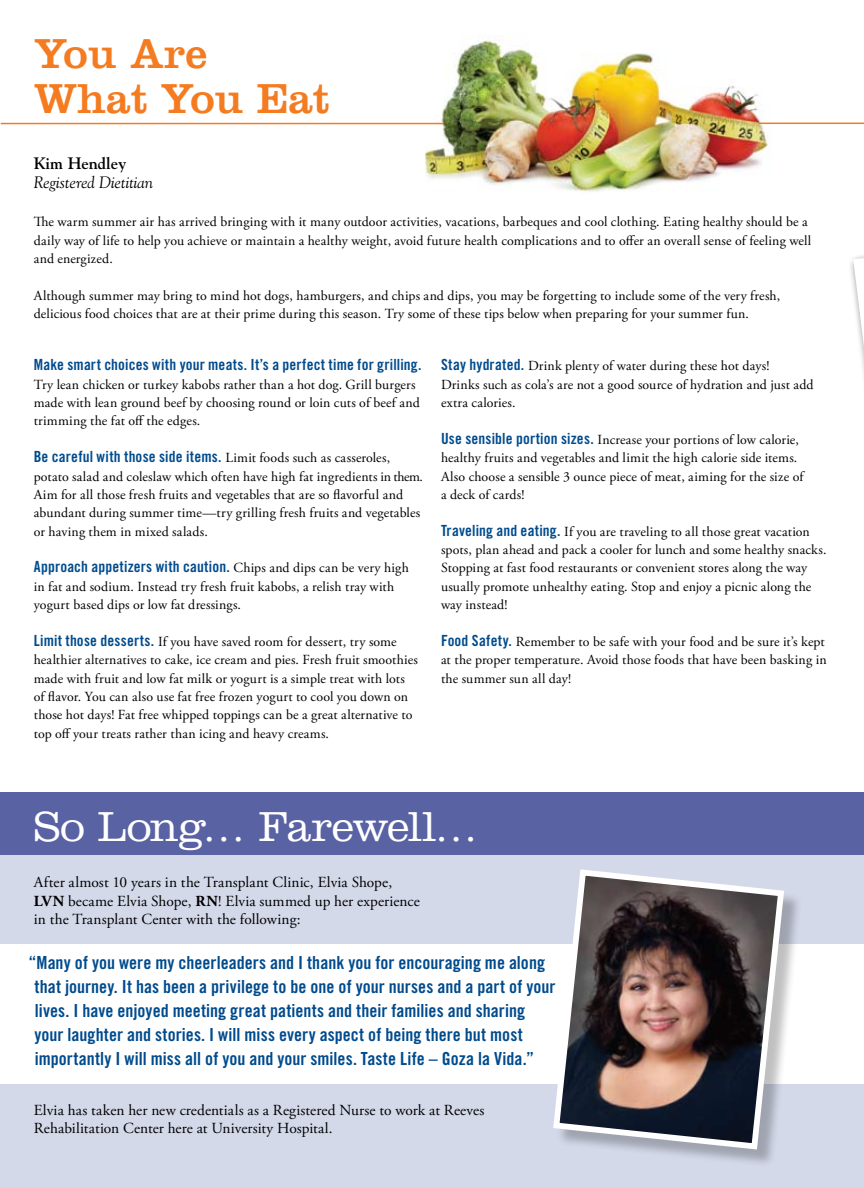
<style>
.page{position:relative;width:864px;height:1188px;background:#fff}
.page>*{position:absolute;margin:0;border:0;box-sizing:border-box;transform-origin:0 0}
.t1{font:43.5px/45px "Clarendon";color:#f47b20}
.t2{font:300 43.5px "Clarendon";letter-spacing:-.02em;color:#fff}
.t3{font:18px/24px "Trade Gothic Bold Cond Twenty";letter-spacing:.005em;color:#004b8d}
.t4{font:italic 16.5px "Goudy Old Style BT";color:#000}
.t5{font:700 16.5px "Goudy";color:#000}
.t6{font:15.3px/18.3px "Adobe Garamond Pro";letter-spacing:.005em;color:#000}
.t7{font:15.3px "Trade Gothic Bold Cond Twenty";letter-spacing:.015em;color:#004b8d}
.t8{font:13.8px/18.3px "Adobe Garamond Pro";letter-spacing:.01em;color:#000}
.s1{font-family:"Adobe Garamond Pro";font-size:13.8px;color:#000}
.s2{font-family:"Trade Gothic Bold Cond Twenty";font-size:15.3px;color:#004b8d}
.s3{font-weight:700}
</style>
<div class="page">
<div style="left:0;top:854px;width:864px;height:334px;background:#d4d9ea"></div>
<div style="left:0;top:792px;width:864px;height:63px;background:#5962a3"></div>
<img style="left:408px;top:40px;width:373px;height:152px">
<div style="left:0;top:944px;width:864px;height:139px;background:#fff"></div>
<div style="left:555px;top:872px;width:247px;height:295px;background:#000;opacity:.25"></div>
<svg style="left:550px;top:869px;width:237px;height:284px"></svg>
<hr style="left:759px;top:123px;width:105px;height:1px;background:#f47b20">
<hr style="left:1px;top:123px;width:442px;height:1px;background:#f47b20">
<svg style="left:850px;top:255px;width:14px;height:119px"></svg>
<h1 class="t1" style="left:34px;top:30px;width:297px">You Are<br>What You Eat</h1>
<p class="t5" style="left:34px;top:153px;width:94px">Kim Hendley</p>
<p class="t4" style="left:34px;top:172px;width:121px">Registered Dietitian</p>
<p class="t8" style="left:34px;top:213px;width:779px">The warm summer air has arrived bringing with it many outdoor activities, vacations, barbeques and cool clothing. Eating healthy should be a daily way of life to help you achieve or maintain a healthy weight, avoid future health complications and to offer an overall sense of feeling well and energized.</p>
<p class="t8" style="left:34px;top:287px;width:748px">Although summer may bring to mind hot dogs, hamburgers, and chips and dips, you may be forgetting to include some of the very fresh, delicious food choices that are at their prime during this season. Try some of these tips below when preparing for your summer fun.</p>
<p class="t7" style="left:34px;top:356px;width:389px">Make smart choices with your meats. It’s a perfect time for grilling.</p>
<p class="t8" style="left:34px;top:376px;width:387px">Try lean chicken or turkey kabobs rather than a hot dog. Grill burgers made with lean ground beef by choosing round or loin cuts of beef and trimming the fat off the edges.</p>
<p class="t7" style="left:34px;top:447px;width:358px">Be careful with those side items. <span class="s1">Limit foods such as casseroles,</span></p>
<p class="t8" style="left:34px;top:468px;width:391px">potato salad and coleslaw which often have high fat ingredients in them.<br>Aim for all those fresh fruits and vegetables that are so flavorful and abundant during summer time—try grilling fresh fruits and vegetables or having them in mixed salads.</p>
<p class="t7" style="left:34px;top:558px;width:377px">Approach appetizers with caution. <span class="s1">Chips and dips can be very high</span></p>
<p class="t8" style="left:34px;top:578px;width:362px">in fat and sodium. Instead try fresh fruit kabobs, a relish tray with yogurt based dips or low fat dressings.</p>
<p class="t8" style="left:34px;top:633px;width:386px"><span class="s2">Limit those desserts.</span> If you have saved room for dessert, try some healthier alternatives to cake, ice cream and pies. Fresh fruit smoothies made with fruit and low fat milk or yogurt is a simple treat with lots of flavor. You can also use fat free frozen yogurt to cool you down on those hot days! Fat free whipped toppings can be a great alternative to top off your treats rather than icing and heavy creams.</p>
<p class="t8" style="left:441px;top:357px;width:374px"><span class="s2">Stay hydrated.</span> Drink plenty of water during these hot days!<br>Drinks such as cola’s are not a good source of hydration and just add extra calories.</p>
<p class="t8" style="left:441px;top:431px;width:364px"><span class="s2">Use sensible portion sizes.</span> Increase your portions of low calorie, healthy fruits and vegetables and limit the high calorie side items.<br>Also choose a sensible 3 ounce piece of meat, aiming for the size of a deck of cards!</p>
<p class="t8" style="left:441px;top:523px;width:387px"><span class="s2">Traveling and eating.</span> If you are traveling to all those great vacation spots, plan ahead and pack a cooler for lunch and some healthy snacks.<br>Stopping at fast food restaurants or convenient stores along the way usually promote unhealthy eating. Stop and enjoy a picnic along the way instead!</p>
<p class="t8" style="left:441px;top:633px;width:387px"><span class="s2">Food Safety.</span> Remember to be safe with your food and be sure it’s kept at the proper temperature. Avoid those foods that have been basking in the summer sun all day!</p>
<h1 class="t2" style="left:34px;top:802px;width:446px">So Long… Farewell…</h1>
<p class="t6" style="left:34px;top:874px;width:388px">After almost 10 years in the Transplant Clinic, Elvia Shope,<br><span class="s3">LVN</span> became Elvia Shope, <span class="s3">RN</span>! Elvia summed up her experience in the Transplant Center with the following:</p>
<p class="t3" style="left:34px;top:950px;width:523px;text-indent:-6px">“Many of you were my cheerleaders and I thank you for encouraging me along that journey. It has been a privilege to be one of your nurses and a part of your lives. I have enjoyed meeting great patients and their families and sharing your laughter and stories. I will miss every aspect of being there but most importantly I will miss all of you and your smiles. Taste Life – Goza la Vida.”</p>
<p class="t6" style="left:34px;top:1101px;width:452px">Elvia has taken her new credentials as a Registered Nurse to work at Reeves<br>Rehabilitation Center here at University Hospital.</p>
</div>
